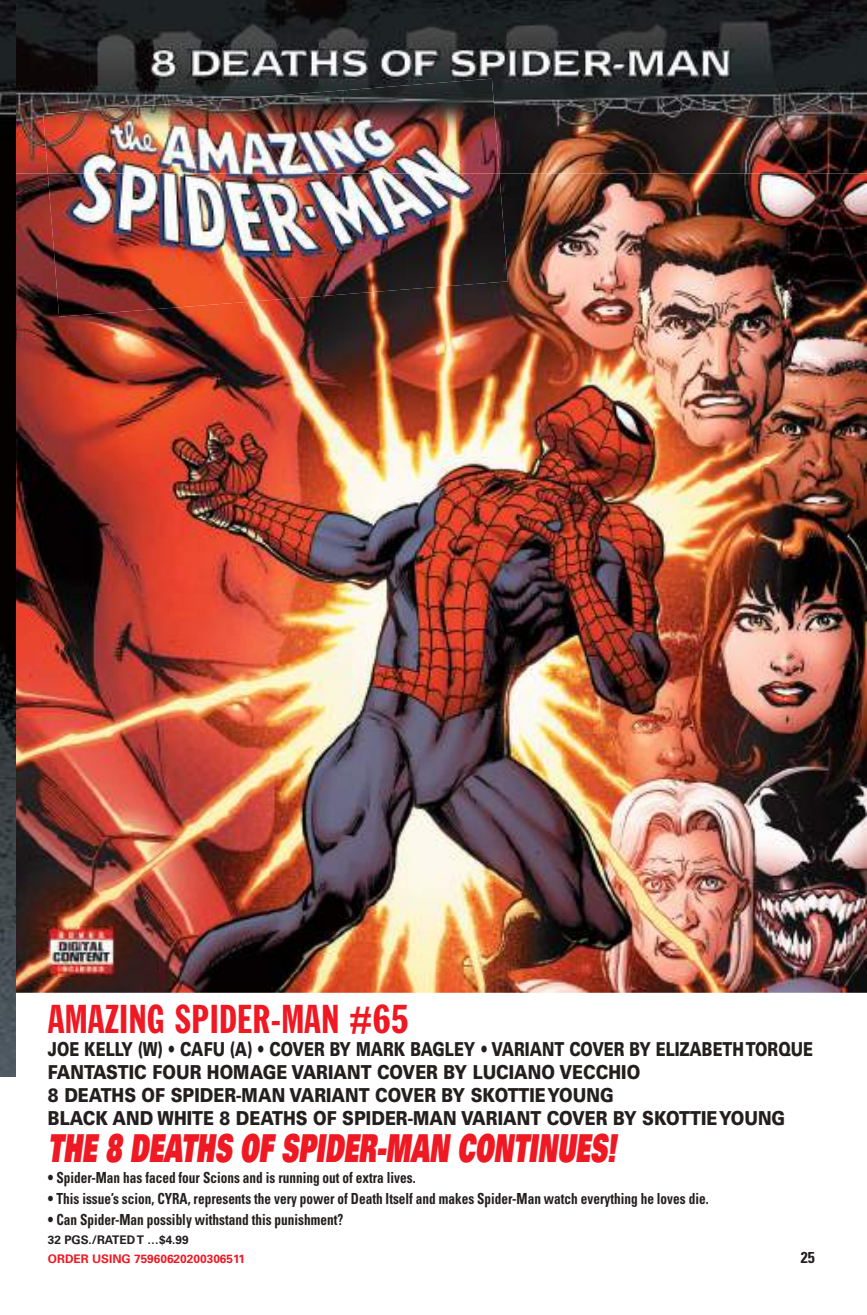
<style>
.page{position:relative;width:867px;height:1315px;background:#fff}
.page>*{position:absolute;margin:0;border:0;box-sizing:border-box;transform-origin:0 0}
.t1{font:38.5px "Univers LT Std X Black Obl";color:#ef1923;scale:.61 1}
.t2{font:expanded 38.5px "Franklin Gothic MT Std";color:#ef1923;scale:.9 1}
.t3{font:900 19.25px/23.1px "Univers LT Std";color:#241f1f;scale:.77 1}
.t4{font:700 condensed 15.75px "Univers LT Std";color:#241f1f}
.t5{font:700 condensed 15.22px "Univers LT Std";color:#241f1f;scale:.87 1}
.t6{font:700 11.9px "Univers LT Std";color:#ef1923}
.t7{font:700 11.9px "Univers LT Std";color:#241f1f}
</style>
<div class="page">
<img style="left:16px;top:0;width:850px;height:993px">
<img style="left:0;top:0;width:16px;height:1077px">
<img style="left:48px;top:173px;width:287px;height:144px">
<img style="left:335px;top:173px;width:172px;height:122px">
<img style="left:43px;top:79px;width:456px;height:94px">
<img style="left:47px;top:926px;width:67px;height:50px">
<h1 class="t2" style="left:48px;top:997px;width:403px">AMAZING SPIDER-MAN #65</h1>
<p class="t3" style="left:48px;top:1037px;width:994px">JOE KELLY (W) • CAFU (A) • COVER BY MARK BAGLEY • VARIANT COVER BY ELIZABETH TORQUE FANTASTIC FOUR HOMAGE VARIANT COVER BY LUCIANO VECCHIO<br>8 DEATHS OF SPIDER-MAN VARIANT COVER BY SKOTTIE YOUNG<br>BLACK AND WHITE 8 DEATHS OF SPIDER-MAN VARIANT COVER BY SKOTTIE YOUNG</p>
<h1 class="t1" style="left:48px;top:1123px;width:932px">THE 8 DEATHS OF SPIDER-MAN CONTINUES!</h1>
<p class="t5" style="left:48px;top:1168px;width:424px">• Spider-Man has faced four Scions and is running out of extra lives.</p>
<p class="t5" style="left:48px;top:1189px;width:760px">• This issue’s scion, CYRA, represents the very power of Death Itself and makes Spider-Man watch everything he loves die.</p>
<p class="t5" style="left:48px;top:1210px;width:341px">• Can Spider-Man possibly withstand this punishment?</p>
<p class="t7" style="left:48px;top:1233px;width:142px">32 PGS./RATED T …$4.99</p>
<p class="t6" style="left:48px;top:1252px;width:198px">ORDER USING 75960620200306511</p>
<p class="t4" style="left:800px;top:1248px;width:15px">25</p>
</div>
